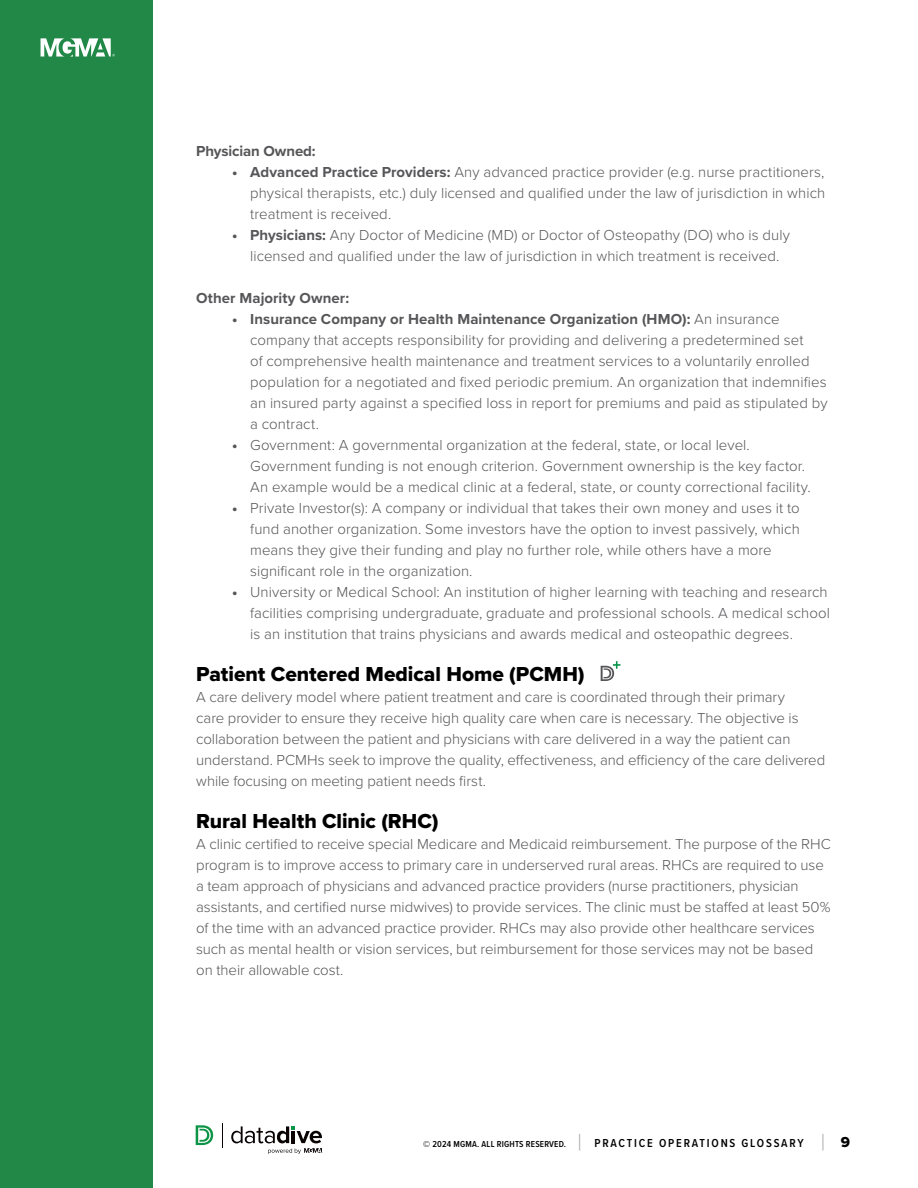
<style>
.page{position:relative;width:918px;height:1188px;background:#fff}
.page>*{position:absolute;margin:0;border:0;box-sizing:border-box;transform-origin:0 0}
.t1{font:21px "Proxima Nova Extrabld";color:#000}
.t2{font:300 15px/21px "Proxima Nova";letter-spacing:.005em;color:#565659}
.t3{font:700 15px "Proxima Nova";color:#565659}
.t4{font:600 9px "Proxima Nova Cond";letter-spacing:.02em;color:#000}
.s1{font-family:"Proxima Nova Extrabld";font-weight:400}
.s2{font-weight:700}
.s3{font-family:"Proxima Nova";font-weight:500;font-size:23.4px;color:#ababab}
.s4{font-size:12px}
.s5{font-family:"Proxima Nova Extrabld";font-weight:400;font-size:15px}
</style>
<div class="page">
<div style="left:0;top:0;width:153px;height:1188px;background:#228848"></div>
<svg style="left:41px;top:38px;width:74px;height:19px"></svg>
<svg style="left:196px;top:1125px;width:17px;height:20px"></svg>
<svg style="left:231px;top:1126px;width:92px;height:28px"></svg>
<svg style="left:222px;top:1124px;width:1px;height:24px"></svg>
<svg style="left:601px;top:661px;width:19px;height:20px"></svg>
<p class="t3" style="left:196px;top:140px;width:121px">Physician Owned:</p>
<p class="t2" style="left:250px;top:161px;width:577px;text-align:justify;text-indent:-18px"><span class="s1">•</span> <span class="s2">Advanced Practice Providers:</span> Any advanced practice provider (e.g. nurse practitioners, physical therapists, etc.) duly licensed and qualified under the law of jurisdiction in which treatment is received.</p>
<p class="t2" style="left:232px;top:224px;width:559px;text-align:center"><span class="s1">•</span> <span class="s2">Physicians:</span> Any Doctor of Medicine (MD) or Doctor of Osteopathy (DO) who is duly licensed and qualified under the law of jurisdiction in which treatment is received.</p>
<p class="t3" style="left:196px;top:287px;width:154px">Other Majority Owner:</p>
<p class="t2" style="left:250px;top:308px;width:579px;text-indent:-18px"><span class="s1">•</span> <span class="s2">Insurance Company or Health Maintenance Organization (HMO):</span> An insurance company that accepts responsibility for providing and delivering a predetermined set<br>of comprehensive health maintenance and treatment services to a voluntarily enrolled population for a negotiated and fixed periodic premium. An organization that indemnifies an insured party against a specified loss in report for premiums and paid as stipulated by a contract.</p>
<p class="t2" style="left:250px;top:434px;width:562px;text-indent:-18px"><span class="s1">•</span> Government: A governmental organization at the federal, state, or local level.<br>Government funding is not enough criterion. Government ownership is the key factor.<br>An example would be a medical clinic at a federal, state, or county correctional facility.</p>
<p class="t2" style="left:250px;top:497px;width:551px;text-indent:-18px"><span class="s1">•</span> Private Investor(s): A company or individual that takes their own money and uses it to fund another organization. Some investors have the option to invest passively, which means they give their funding and play no further role, while others have a more significant role in the organization.</p>
<p class="t2" style="left:250px;top:581px;width:581px;text-indent:-18px"><span class="s1">•</span> University or Medical School: An institution of higher learning with teaching and research facilities comprising undergraduate, graduate and professional schools. A medical school is an institution that trains physicians and awards medical and osteopathic degrees.</p>
<h1 class="t1" style="left:196px;top:658px;width:390px">Patient Centered Medical Home (PCMH)</h1>
<p class="t2" style="left:196px;top:686px;width:631px">A care delivery model where patient treatment and care is coordinated through their primary<br>care provider to ensure they receive high quality care when care is necessary. The objective is collaboration between the patient and physicians with care delivered in a way the patient can understand. PCMHs seek to improve the quality, effectiveness, and efficiency of the care delivered while focusing on meeting patient needs first.</p>
<h1 class="t1" style="left:196px;top:805px;width:244px">Rural Health Clinic (RHC)</h1>
<p class="t2" style="left:196px;top:833px;width:636px">A clinic certified to receive special Medicare and Medicaid reimbursement. The purpose of the RHC program is to improve access to primary care in underserved rural areas. RHCs are required to use a team approach of physicians and advanced practice providers (nurse practitioners, physician assistants, and certified nurse midwives) to provide services. The clinic must be staffed at least 50% of the time with an advanced practice provider. RHCs may also provide other healthcare services such as mental health or vision services, but reimbursement for those services may not be based on their allowable cost.</p>
<p class="t4" style="left:423px;top:1138px;width:428px">© 2024 MGMA. ALL RIGHTS RESERVED. <span class="s3">|</span> <span class="s4">PRACTICE OPERATIONS GLOSSARY</span> <span class="s3">|</span> <span class="s5">9</span></p>
</div>
